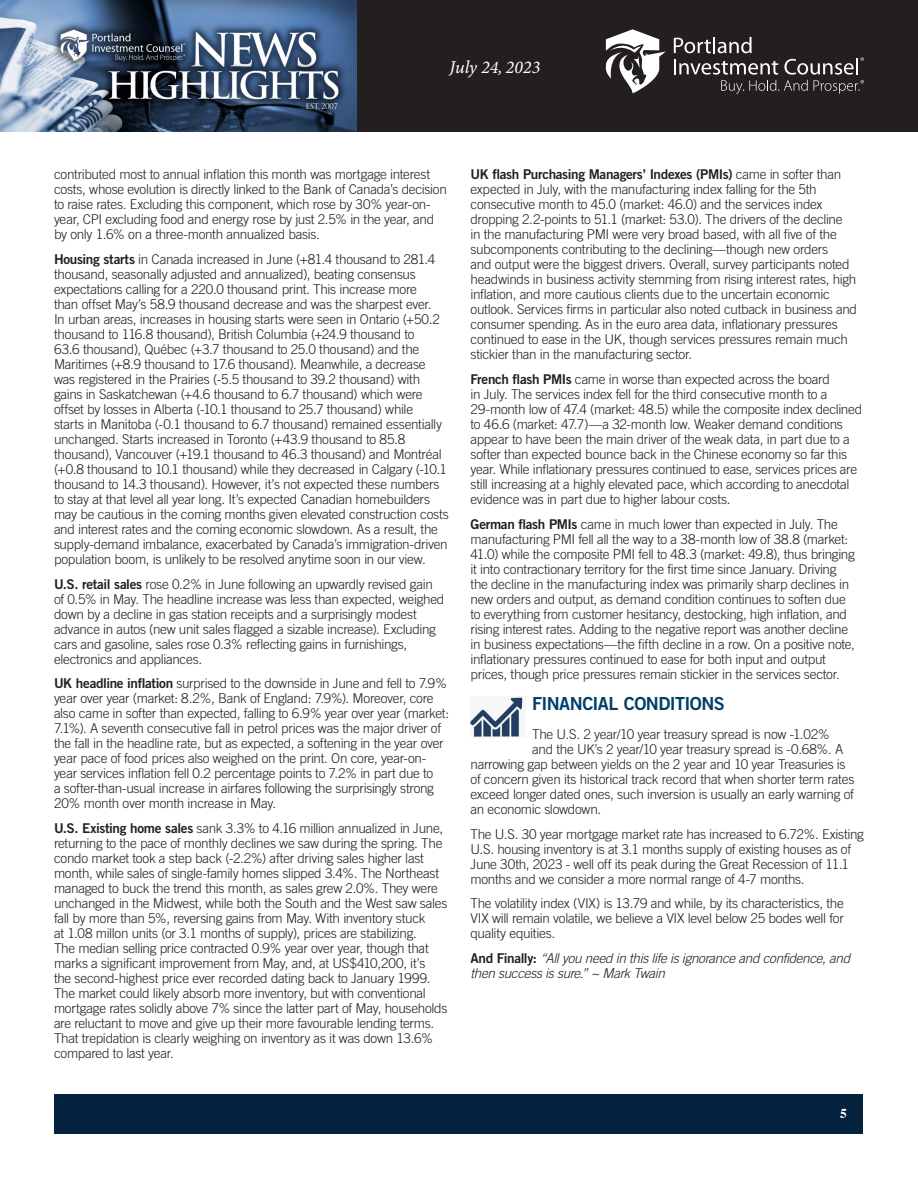
<style>
.page{position:relative;width:918px;height:1188px;background:#fff}
.page>*{position:absolute;margin:0;border:0;box-sizing:border-box;transform-origin:0 0}
.Article_-_Body{font:18px "Trade Gothic Bold Two";letter-spacing:-.03em;color:#003e69}
.t1{font:italic 18px "Minion Variable Concept";color:#fff}
.Article_-_Body-2{font:300 13.5px/15px "Trade Gothic";letter-spacing:-.02em;color:#231f20}
.Article_-_Body-3{font:italic 300 13.5px/15px "Trade Gothic";letter-spacing:-.025em;color:#231f20}
.t2{font:700 13.5px "Times";color:#fff}
.s1{font-family:"Trade Gothic Bold Two";font-weight:400}
.s2{font-family:"Trade Gothic Bold Two";font-weight:400;font-style:normal}
</style>
<div class="page">
<div style="left:356px;top:0;width:562px;height:132px;background:#231f20"></div>
<img style="left:0;top:0;width:356px;height:132px">
<svg style="left:674px;top:37px;width:190px;height:57px"></svg>
<svg style="left:606px;top:29px;width:60px;height:64px"></svg>
<div style="left:55px;top:1094px;width:808px;height:39px;background:#04213e"></div>
<img style="left:471px;top:697px;width:52px;height:40px">
<h1 class="t1" style="left:450px;top:55px;width:92px">July 24, 2023</h1>
<p class="Article_-_Body-2" style="left:54px;top:167px;width:394px">contributed most to annual inflation this month was mortgage interest costs, whose evolution is directly linked to the Bank of Canada’s decision to raise rates. Excluding this component, which rose by 30% year-on&shy;year, CPI excluding food and energy rose by just 2.5% in the year, and by only 1.6% on a three-month annualized basis.</p>
<p class="Article_-_Body-2" style="left:54px;top:251px;width:396px"><span class="s1">Housing starts</span> in Canada increased in June (+81.4 thousand to 281.4 thousand, seasonally adjusted and annualized), beating consensus expectations calling for a 220.0 thousand print. This increase more<br>than offset May’s 58.9 thousand decrease and was the sharpest ever.<br>In urban areas, increases in housing starts were seen in Ontario (+50.2 thousand to 116.8 thousand), British Columbia (+24.9 thousand to<br>63.6 thousand), Québec (+3.7 thousand to 25.0 thousand) and the Maritimes (+8.9 thousand to 17.6 thousand). Meanwhile, a decrease was registered in the Prairies (-5.5 thousand to 39.2 thousand) with gains in Saskatchewan (+4.6 thousand to 6.7 thousand) which were offset by losses in Alberta (-10.1 thousand to 25.7 thousand) while<br>starts in Manitoba (-0.1 thousand to 6.7 thousand) remained essentially unchanged. Starts increased in Toronto (+43.9 thousand to 85.8 thousand), Vancouver (+19.1 thousand to 46.3 thousand) and Montréal (+0.8 thousand to 10.1 thousand) while they decreased in Calgary (-10.1 thousand to 14.3 thousand). However, it’s not expected these numbers to stay at that level all year long. It’s expected Canadian homebuilders may be cautious in the coming months given elevated construction costs and interest rates and the coming economic slowdown. As a result, the supply-demand imbalance, exacerbated by Canada’s immigration-driven population boom, is unlikely to be resolved anytime soon in our view.</p>
<p class="Article_-_Body-2" style="left:54px;top:576px;width:392px"><span class="s1">U.S. retail sales</span> rose 0.2% in June following an upwardly revised gain of 0.5% in May. The headline increase was less than expected, weighed down by a decline in gas station receipts and a surprisingly modest advance in autos (new unit sales flagged a sizable increase). Excluding cars and gasoline, sales rose 0.3% reflecting gains in furnishings, electronics and appliances.</p>
<p class="Article_-_Body-2" style="left:54px;top:676px;width:397px"><span class="s1">UK headline inflation</span> surprised to the downside in June and fell to 7.9% year over year (market: 8.2%, Bank of England: 7.9%). Moreover, core also came in softer than expected, falling to 6.9% year over year (market:<br>7.1%). A seventh consecutive fall in petrol prices was the major driver of the fall in the headline rate, but as expected, a softening in the year over year pace of food prices also weighed on the print. On core, year-on&shy;year services inflation fell 0.2 percentage points to 7.2% in part due to<br>a softer-than-usual increase in airfares following the surprisingly strong 20% month over month increase in May.</p>
<p class="Article_-_Body-2" style="left:54px;top:821px;width:395px"><span class="s1">U.S. Existing home sales</span> sank 3.3% to 4.16 million annualized in June, returning to the pace of monthly declines we saw during the spring. The condo market took a step back (-2.2%) after driving sales higher last month, while sales of single-family homes slipped 3.4%. The Northeast managed to buck the trend this month, as sales grew 2.0%. They were unchanged in the Midwest, while both the South and the West saw sales fall by more than 5%, reversing gains from May. With inventory stuck<br>at 1.08 millon units (or 3.1 months of supply), prices are stabilizing.<br>The median selling price contracted 0.9% year over year, though that marks a significant improvement from May, and, at US$410,200, it’s<br>the second-highest price ever recorded dating back to January 1999.<br>The market could likely absorb more inventory, but with conventional mortgage rates solidly above 7% since the latter part of May, households are reluctant to move and give up their more favourable lending terms.<br>That trepidation is clearly weighing on inventory as it was down 13.6% compared to last year.</p>
<p class="Article_-_Body-2" style="left:471px;top:167px;width:388px"><span class="s1">UK flash Purchasing Managers’ Indexes (PMIs)</span> came in softer than expected in July, with the manufacturing index falling for the 5th consecutive month to 45.0 (market: 46.0) and the services index dropping 2.2-points to 51.1 (market: 53.0). The drivers of the decline<br>in the manufacturing PMI were very broad based, with all five of the subcomponents contributing to the declining—though new orders<br>and output were the biggest drivers. Overall, survey participants noted headwinds in business activity stemming from rising interest rates, high inflation, and more cautious clients due to the uncertain economic outlook. Services firms in particular also noted cutback in business and consumer spending. As in the euro area data, inflationary pressures continued to ease in the UK, though services pressures remain much stickier than in the manufacturing sector.</p>
<p class="Article_-_Body-2" style="left:471px;top:372px;width:393px"><span class="s1">French flash PMIs</span> came in worse than expected across the board<br>in July. The services index fell for the third consecutive month to a 29-month low of 47.4 (market: 48.5) while the composite index declined to 46.6 (market: 47.7)—a 32-month low. Weaker demand conditions appear to have been the main driver of the weak data, in part due to a softer than expected bounce back in the Chinese economy so far this year. While inflationary pressures continued to ease, services prices are still increasing at a highly elevated pace, which according to anecdotal evidence was in part due to higher labour costs.</p>
<p class="Article_-_Body-2" style="left:471px;top:516px;width:386px"><span class="s1">German flash PMIs</span> came in much lower than expected in July. The manufacturing PMI fell all the way to a 38-month low of 38.8 (market:<br>41.0) while the composite PMI fell to 48.3 (market: 49.8), thus bringing it into contractionary territory for the first time since January. Driving the decline in the manufacturing index was primarily sharp declines in new orders and output, as demand condition continues to soften due to everything from customer hesitancy, destocking, high inflation, and rising interest rates. Adding to the negative report was another decline in business expectations—the fifth decline in a row. On a positive note, inflationary pressures continued to ease for both input and output prices, though price pressures remain stickier in the services sector.</p>
<p class="Article_-_Body" style="left:532px;top:693px;width:194px">FINANCIAL CONDITIONS</p>
<p class="Article_-_Body-2" style="left:532px;top:726px;width:299px">The U.S. 2 year/10 year treasury spread is now -1.02%</p>
<p class="Article_-_Body-2" style="left:532px;top:741px;width:313px">and the UK’s 2 year/10 year treasury spread is -0.68%. A</p>
<p class="Article_-_Body-2" style="left:471px;top:756px;width:377px">narrowing gap between yields on the 2 year and 10 year Treasuries is</p>
<p class="Article_-_Body-2" style="left:471px;top:771px;width:385px">of concern given its historical track record that when shorter term rates</p>
<p class="Article_-_Body-2" style="left:471px;top:786px;width:385px">exceed longer dated ones, such inversion is usually an early warning of</p>
<p class="Article_-_Body-2" style="left:471px;top:801px;width:132px">an economic slowdown.</p>
<p class="Article_-_Body-2" style="left:471px;top:826px;width:395px">The U.S. 30 year mortgage market rate has increased to 6.72%. Existing U.S. housing inventory is at 3.1 months supply of existing houses as of June 30th, 2023 - well off its peak during the Great Recession of 11.1 months and we consider a more normal range of 4-7 months.</p>
<p class="Article_-_Body-2" style="left:471px;top:896px;width:375px;text-align:justify">The volatility index (VIX) is 13.79 and while, by its characteristics, the VIX will remain volatile, we believe a VIX level below 25 bodes well for quality equities.</p>
<p class="Article_-_Body-3" style="left:471px;top:951px;width:381px"><span class="s2">And Finally:</span> “All you need in this life is ignorance and confidence, and then success is sure.” ~ Mark Twain</p>
<p class="t2" style="left:840px;top:1100px;width:8px">5</p>
</div>
